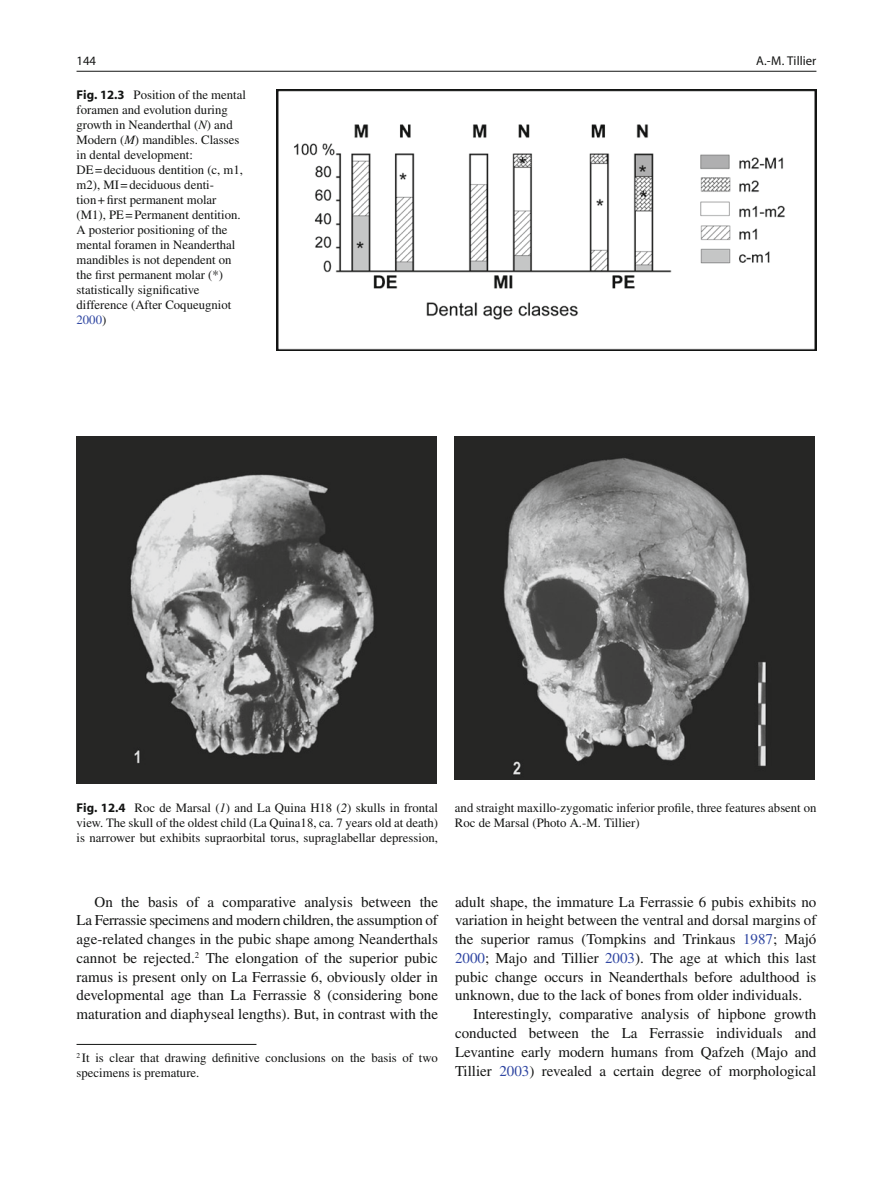
<style>
.page{position:relative;width:893px;height:1187px;background:#fff}
.page>*{position:absolute;margin:0;border:0;box-sizing:border-box;transform-origin:0 0}
.t1{font:15px/18.8px "Times";color:#131413;text-align:justify}
.t2{font:12.75px/15px "Times";color:#131413}
.t3{font:12.75px "Myriad";letter-spacing:.005em;color:#131413}
.s1{font-family:"Myriad";font-weight:700}
.s2{font-style:italic}
.s3{color:#2e45a1}
</style>
<div class="page">
<hr style="left:77px;top:71px;width:739px;height:1px;background:#131413">
<img style="left:77px;top:436px;width:360px;height:347px">
<img style="left:455px;top:436px;width:360px;height:343px">
<hr style="left:77px;top:1043px;width:179px;height:1px;background:#131413">
<img style="left:276px;top:89px;width:540px;height:262px">
<p class="t3" style="left:77px;top:54px;width:21px">144</p>
<p class="t3" style="left:756px;top:54px;width:62px">A.-M. Tillier</p>
<p class="t2" style="left:77px;top:87px;width:171px"><span class="s1">Fig. 12.3</span> Position of the mental foramen and evolution during growth in Neanderthal (<span class="s2">N</span>) and<br>Modern (<span class="s2">M</span>) mandibles. Classes in dental development:<br>DE=deciduous dentition (c, m1, m2), MI=deciduous denti&shy;tion+first permanent molar (M1), PE=Permanent dentition.<br>A posterior positioning of the mental foramen in Neanderthal mandibles is not dependent on the first permanent molar (*) statistically significative difference (After Coqueugniot<br><span class="s3">2000</span>)</p>
<p class="t2" style="left:77px;top:800px;width:363px;text-align:justify"><span class="s1">Fig. 12.4</span> Roc de Marsal (<span class="s2">1</span>) and La Quina H18 (<span class="s2">2</span>) skulls in frontal view. The skull of the oldest child (La Quina18, ca. 7 years old at death) is narrower but exhibits supraorbital torus, supraglabellar depression,</p>
<p class="t2" style="left:455px;top:800px;width:363px">and straight maxillo-zygomatic inferior profile, three features absent on<br>Roc de Marsal (Photo A.-M. Tillier)</p>
<p class="t1" style="left:77px;top:892px;width:363px;text-indent:18px">On the basis of a comparative analysis between the La Ferrassie specimens and modern children, the assumption of age-related changes in the pubic shape among Neanderthals cannot be rejected.<sup>2</sup> The elongation of the superior pubic ramus is present only on La Ferrassie 6, obviously older in developmental age than La Ferrassie 8 (considering bone maturation and diaphyseal lengths). But, in contrast with the</p>
<p class="t1" style="left:455px;top:892px;width:363px">adult shape, the immature La Ferrassie 6 pubis exhibits no</p>
<p class="t1" style="left:455px;top:910px;width:363px">variation in height between the ventral and dorsal margins of</p>
<p class="t1" style="left:455px;top:929px;width:363px">the superior ramus (Tompkins and Trinkaus <span class="s3">1987</span>; Majó</p>
<p class="t1" style="left:455px;top:948px;width:363px"><span class="s3">2000</span>; Majo and Tillier <span class="s3">2003</span>). The age at which this last</p>
<p class="t1" style="left:455px;top:967px;width:363px">pubic change occurs in Neanderthals before adulthood is</p>
<p class="t1" style="left:455px;top:985px;width:349px">unknown, due to the lack of bones from older individuals.</p>
<p class="t1" style="left:473px;top:1004px;width:345px">Interestingly, comparative analysis of hipbone growth</p>
<p class="t1" style="left:455px;top:1023px;width:363px">conducted between the La Ferrassie individuals and</p>
<p class="t1" style="left:455px;top:1042px;width:363px">Levantine early modern humans from Qafzeh (Majo and</p>
<p class="t1" style="left:455px;top:1060px;width:363px">Tillier <span class="s3">2003</span>) revealed a certain degree of morphological</p>
<p class="t2" style="left:77px;top:1050px;width:363px"><sup>2</sup> It is clear that drawing definitive conclusions on the basis of two specimens is premature.</p>
</div>
